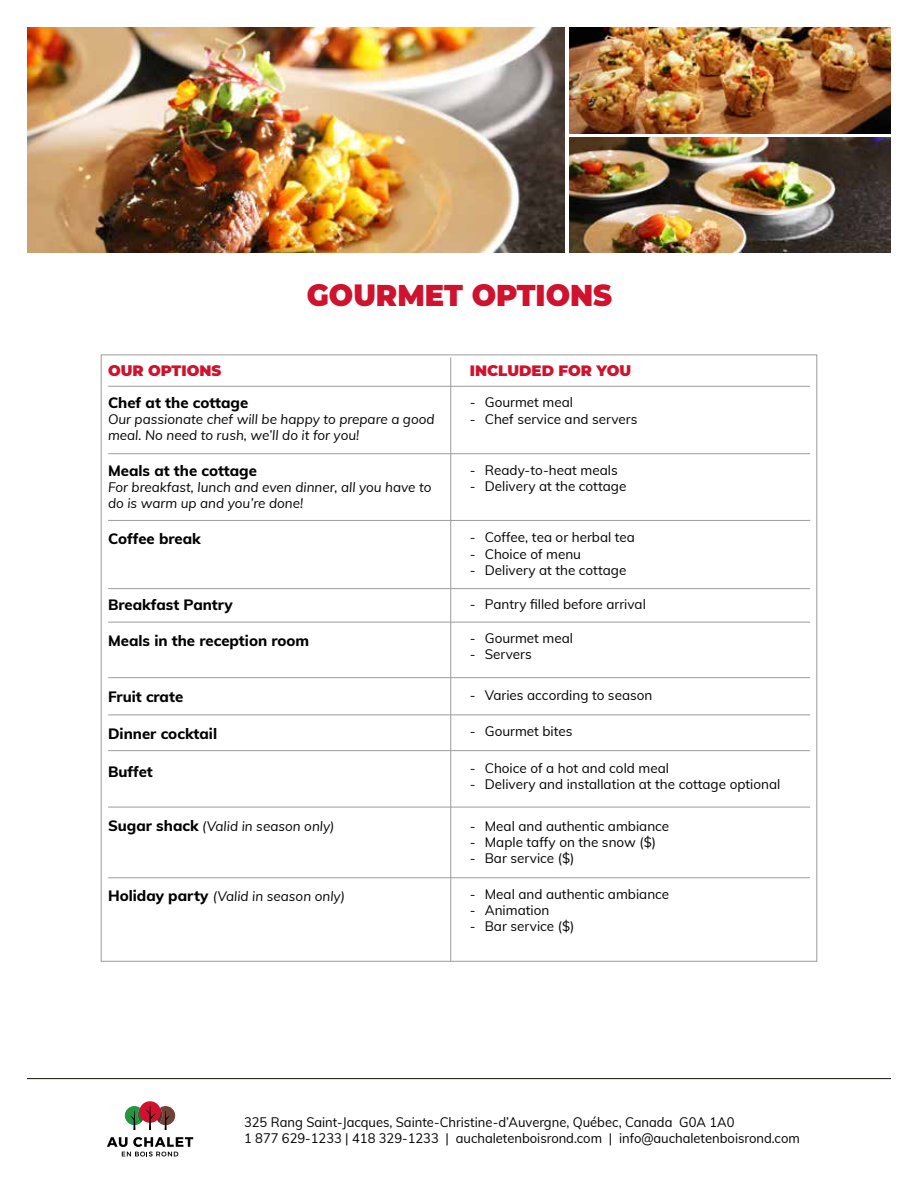
<style>
.page{position:relative;width:918px;height:1188px;background:#fff}
.page>*{position:absolute;margin:0;border:0;box-sizing:border-box;transform-origin:0 0}
.t1{font:900 30px "Montserrat";color:#cf122d;scale:.96 1}
.t2{font:800 15px "Muli";color:#000}
.t3{font:900 15px "Montserrat";color:#cf122d}
.t4{font:13.5px "Muli";color:#000}
.t5{font:italic 13.5px/16.2px "Muli";color:#000}
.t6{font:13.5px/16.2px "Muli";color:#000;scale:.96 1}
.s1{font-weight:800;font-style:normal;font-size:15px}
</style>
<div class="page">
<img style="left:27px;top:27px;width:538px;height:226px">
<img style="left:569px;top:138px;width:322px;height:115px">
<img style="left:569px;top:27px;width:322px;height:106px">
<svg style="left:107px;top:1137px;width:86px;height:20px"></svg>
<svg style="left:139px;top:1101px;width:22px;height:22px"></svg>
<svg style="left:125px;top:1106px;width:50px;height:24px"></svg>
<hr style="left:27px;top:1078px;width:864px;height:1px;background:#12110c">
<hr style="left:108px;top:386px;width:702px;height:1px;background:#9d9d9c">
<hr style="left:108px;top:453px;width:702px;height:1px;background:#9d9d9c">
<hr style="left:450px;top:357px;width:1px;height:605px;background:#9d9d9c">
<hr style="left:108px;top:520px;width:702px;height:1px;background:#9d9d9c">
<hr style="left:108px;top:588px;width:702px;height:1px;background:#9d9d9c">
<hr style="left:108px;top:622px;width:702px;height:1px;background:#9d9d9c">
<hr style="left:108px;top:677px;width:702px;height:1px;background:#9d9d9c">
<hr style="left:108px;top:750px;width:702px;height:1px;background:#9d9d9c">
<hr style="left:108px;top:807px;width:702px;height:1px;background:#9d9d9c">
<hr style="left:108px;top:877px;width:702px;height:1px;background:#9d9d9c">
<hr style="left:108px;top:715px;width:702px;height:1px;background:#9d9d9c">
<h1 class="t1" style="left:307px;top:273px;width:320px">GOURMET OPTIONS</h1>
<p class="t3" style="left:108px;top:360px;width:115px">OUR OPTIONS</p>
<p class="t2" style="left:108px;top:391px;width:142px">Chef at the cottage</p>
<p class="t5" style="left:108px;top:410px;width:328px">Our passionate chef will be happy to prepare a good meal. No need to rush, we’ll do it for you!</p>
<p class="t2" style="left:108px;top:460px;width:151px">Meals at the cottage</p>
<p class="t5" style="left:108px;top:479px;width:325px">For breakfast, lunch and even dinner, all you have to do is warm up and you’re done!</p>
<p class="t2" style="left:108px;top:528px;width:94px">Coffee break</p>
<p class="t2" style="left:108px;top:594px;width:126px">Breakfast Pantry</p>
<p class="t2" style="left:108px;top:630px;width:203px">Meals in the reception room</p>
<p class="t2" style="left:108px;top:686px;width:77px">Fruit crate</p>
<p class="t2" style="left:108px;top:723px;width:111px">Dinner cocktail</p>
<p class="t2" style="left:108px;top:761px;width:46px">Buffet</p>
<p class="t5" style="left:108px;top:817px;width:228px"><span class="s1">Sugar shack</span> (Valid in season only)</p>
<p class="t5" style="left:108px;top:888px;width:239px"><span class="s1">Holiday party</span> (Valid in season only)</p>
<p class="t3" style="left:470px;top:360px;width:163px">INCLUDED FOR YOU</p>
<p class="t4" style="left:470px;top:393px;width:105px">- Gourmet meal</p>
<p class="t4" style="left:470px;top:409px;width:169px">- Chef service and servers</p>
<p class="t4" style="left:470px;top:460px;width:149px">- Ready-to-heat meals</p>
<p class="t4" style="left:470px;top:476px;width:158px">- Delivery at the cottage</p>
<p class="t4" style="left:470px;top:528px;width:167px">- Coffee, tea or herbal tea</p>
<p class="t4" style="left:470px;top:544px;width:113px">- Choice of menu</p>
<p class="t4" style="left:470px;top:560px;width:158px">- Delivery at the cottage</p>
<p class="t4" style="left:470px;top:595px;width:178px">- Pantry filled before arrival</p>
<p class="t4" style="left:470px;top:628px;width:105px">- Gourmet meal</p>
<p class="t4" style="left:470px;top:644px;width:63px">- Servers</p>
<p class="t4" style="left:470px;top:685px;width:184px">- Varies according to season</p>
<p class="t4" style="left:470px;top:721px;width:104px">- Gourmet bites</p>
<p class="t4" style="left:470px;top:758px;width:201px">- Choice of a hot and cold meal</p>
<p class="t4" style="left:470px;top:774px;width:312px">- Delivery and installation at the cottage optional</p>
<p class="t4" style="left:470px;top:816px;width:201px">- Meal and authentic ambiance</p>
<p class="t4" style="left:470px;top:832px;width:188px">- Maple taffy on the snow ($)</p>
<p class="t4" style="left:470px;top:848px;width:106px">- Bar service ($)</p>
<p class="t4" style="left:470px;top:884px;width:201px">- Meal and authentic ambiance</p>
<p class="t4" style="left:470px;top:900px;width:81px">- Animation</p>
<p class="t4" style="left:470px;top:917px;width:106px">- Bar service ($)</p>
<p class="t6" style="left:244px;top:1113px;width:580px">325 Rang Saint-Jacques, Sainte-Christine-d’Auvergne, Québec, Canada G0A 1A0<br>1 877 629-1233 | 418 329-1233 | auchaletenboisrond.com | info@auchaletenboisrond.com</p>
</div>
